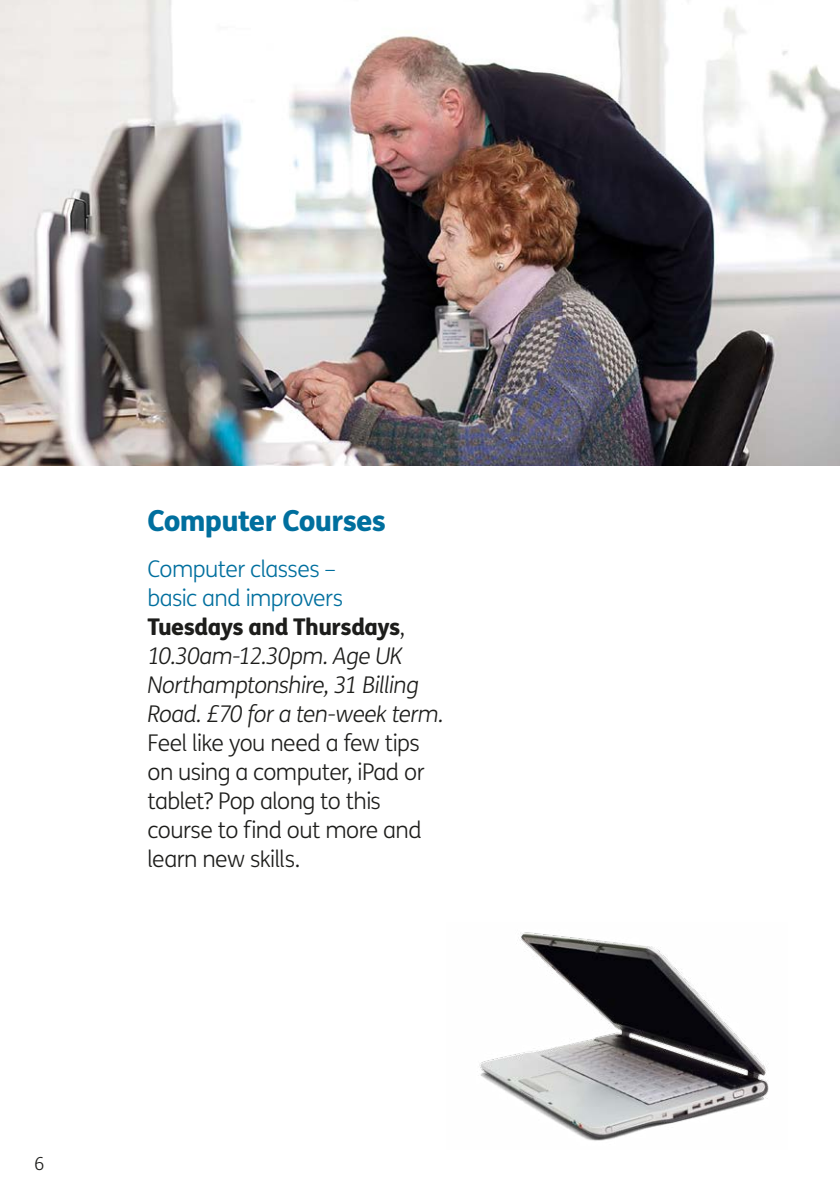
<style>
.page{position:relative;width:840px;height:1191px;background:#fff}
.page>*{position:absolute;margin:0;border:0;box-sizing:border-box;transform-origin:0 0}
.t1{font:800 29px "FS Me";letter-spacing:-.025em;color:#006f9e}
.t2{font:italic 300 23px/29px "FS Me";letter-spacing:-.025em;color:#1d1d1b}
.t3{font:300 23px/29px "FS Me";letter-spacing:-.025em;color:#1d1d1b}
.t4{font:300 18px "FS Me";color:#1d1d1b}
.s1{font-style:normal;color:#006f9e}
.s2{font-weight:800;font-style:normal}
.s3{font-style:normal}
</style>
<div class="page">
<img style="left:0;top:0;width:839px;height:465px">
<img style="left:479px;top:932px;width:290px;height:209px">
<p class="t1" style="left:147px;top:502px;width:240px">Computer Courses</p>
<p class="t2" style="left:147px;top:555px;width:297px"><span class="s1">Computer classes –<br>basic and improvers<br></span><span class="s2">Tuesdays and Thursdays</span><span class="s3">,<br></span>10.30am-12.30pm. Age UK<br>Northamptonshire, 31 Billing<br>Road. £70 for a ten-week term.</p>
<p class="t3" style="left:147px;top:729px;width:278px">Feel like you need a few tips on using a computer, iPad or tablet? Pop along to this course to find out more and learn new skills.</p>
<p class="t4" style="left:34px;top:1153px;width:12px">6</p>
</div>
